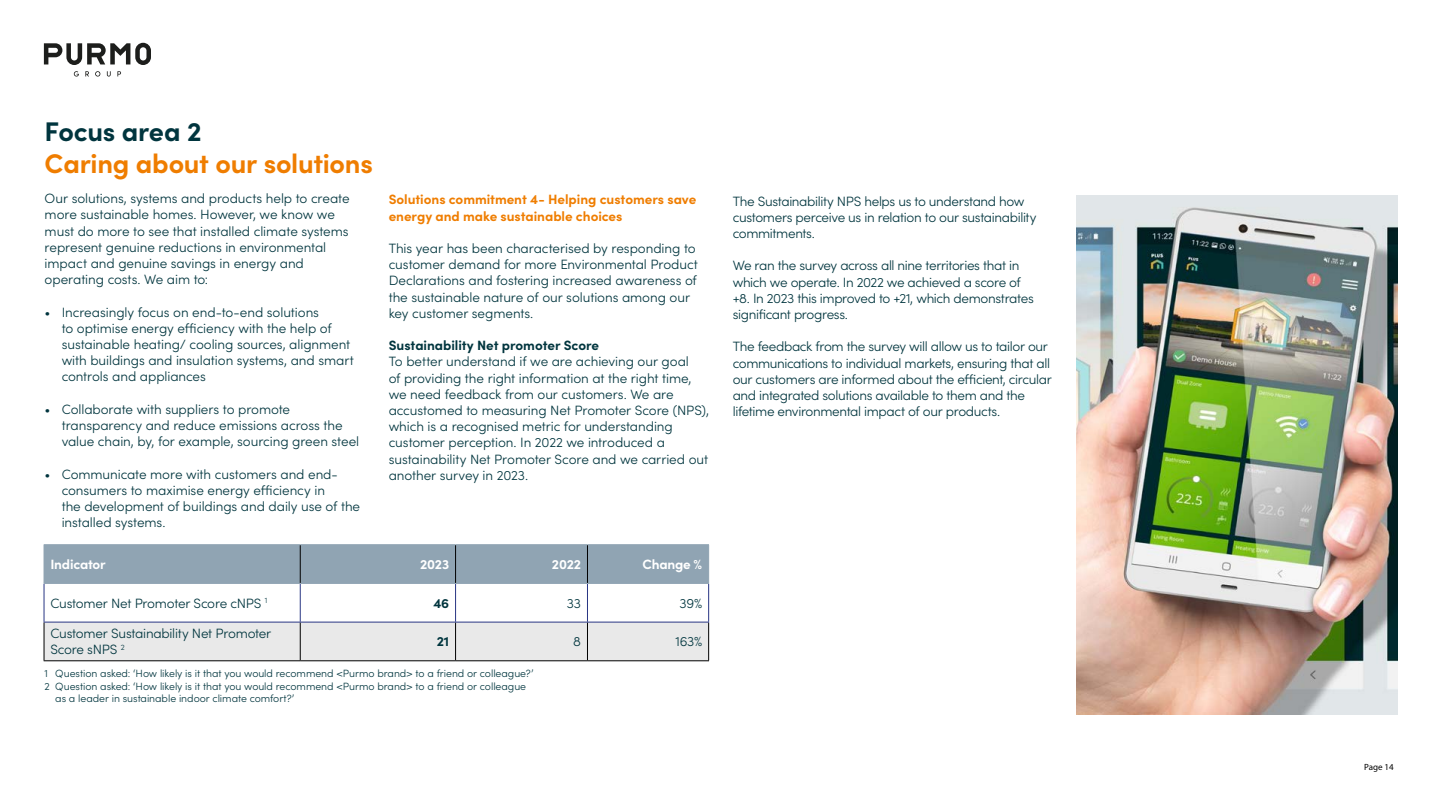
<style>
.page{position:relative;width:1442px;height:808px;background:#fff}
.page>*{position:absolute;margin:0;border:0;box-sizing:border-box;transform-origin:0 0}
.t1{font:700 27px "Sofia Pro";letter-spacing:-.01em;color:#ef7d00}
.t2{font:700 27px "Sofia Pro";letter-spacing:-.01em;color:#00353e}
.t3{font:300 13.5px/16.2px "Sofia Pro";letter-spacing:-.01em;color:#00353e}
.t4{font:300 13.5px/16.2px "Sofia Pro";letter-spacing:-.03em;color:#00353e}
.t5{font:700 13.5px/16.2px "Sofia Pro";letter-spacing:-.005em;color:#ef7d00}
.t6{font:700 13.5px "Sofia Pro";letter-spacing:-.005em;color:#00353e}
.t7{font:700 13.5px "Sofia Pro";letter-spacing:-.015em;color:#fff}
.t8{font:300 10.5px "Sofia Pro";letter-spacing:-.005em;color:#00353e}
.t9{font:9px "Myriad Pro";color:#000}
</style>
<div class="page">
<svg style="left:44px;top:43px;width:107px;height:22px"></svg>
<svg style="left:85px;top:71px;width:4px;height:5px"></svg>
<svg style="left:95px;top:71px;width:5px;height:6px"></svg>
<svg style="left:117px;top:71px;width:4px;height:5px"></svg>
<svg style="left:74px;top:71px;width:5px;height:6px"></svg>
<svg style="left:107px;top:71px;width:4px;height:6px"></svg>
<div style="left:45px;top:545px;width:663px;height:38px;background:#90a4b3"></div>
<div style="left:45px;top:623px;width:663px;height:37px;background:#e9e9e9"></div>
<hr style="left:44px;top:622px;width:1px;height:38px;background:#000">
<hr style="left:300px;top:622px;width:1px;height:38px;background:#000">
<hr style="left:455px;top:622px;width:1px;height:38px;background:#000">
<hr style="left:587px;top:622px;width:1px;height:38px;background:#000">
<hr style="left:708px;top:622px;width:1px;height:38px;background:#000">
<hr style="left:44px;top:660px;width:256px;height:1px;background:#000">
<hr style="left:300px;top:660px;width:155px;height:1px;background:#000">
<hr style="left:455px;top:660px;width:132px;height:1px;background:#000">
<hr style="left:587px;top:660px;width:122px;height:1px;background:#000">
<hr style="left:44px;top:584px;width:1px;height:38px;background:#283583">
<hr style="left:300px;top:584px;width:1px;height:38px;background:#283583">
<hr style="left:455px;top:584px;width:1px;height:38px;background:#283583">
<hr style="left:587px;top:584px;width:1px;height:38px;background:#283583">
<hr style="left:708px;top:584px;width:1px;height:38px;background:#283583">
<hr style="left:44px;top:622px;width:256px;height:1px;background:#283583">
<hr style="left:300px;top:622px;width:155px;height:1px;background:#283583">
<hr style="left:455px;top:622px;width:132px;height:1px;background:#283583">
<hr style="left:587px;top:622px;width:122px;height:1px;background:#283583">
<hr style="left:300px;top:545px;width:1px;height:38px;background:#000">
<hr style="left:455px;top:545px;width:1px;height:38px;background:#000">
<hr style="left:587px;top:545px;width:1px;height:38px;background:#000">
<hr style="left:44px;top:544px;width:256px;height:1px;background:#90a4b3">
<hr style="left:44px;top:545px;width:1px;height:38px;background:#90a4b3">
<hr style="left:300px;top:544px;width:155px;height:1px;background:#90a4b3">
<hr style="left:455px;top:544px;width:132px;height:1px;background:#90a4b3">
<hr style="left:587px;top:544px;width:122px;height:1px;background:#90a4b3">
<hr style="left:708px;top:545px;width:1px;height:38px;background:#90a4b3">
<hr style="left:44px;top:583px;width:256px;height:1px;background:#90a4b3">
<hr style="left:300px;top:583px;width:155px;height:1px;background:#90a4b3">
<hr style="left:455px;top:583px;width:132px;height:1px;background:#90a4b3">
<hr style="left:587px;top:583px;width:122px;height:1px;background:#90a4b3">
<img style="left:1076px;top:196px;width:321px;height:518px">
<h1 class="t2" style="left:45px;top:110px;width:158px">Focus area 2</h1>
<h1 class="t1" style="left:45px;top:143px;width:330px">Caring about our solutions</h1>
<p class="t3" style="left:45px;top:190px;width:306px">Our solutions, systems and products help to create more sustainable homes. However, we know we must do more to see that installed climate systems represent genuine reductions in environmental impact and genuine savings in energy and operating costs. We aim to:</p>
<p class="t3" style="left:62px;top:303px;width:294px;text-indent:-17px">• Increasingly focus on end-to-end solutions<br>to optimise energy efficiency with the help of sustainable heating/ cooling sources, alignment with buildings and insulation systems, and smart controls and appliances</p>
<p class="t3" style="left:62px;top:400px;width:299px;text-indent:-17px">• Collaborate with suppliers to promote transparency and reduce emissions across the value chain, by, for example, sourcing green steel</p>
<p class="t3" style="left:62px;top:465px;width:300px;text-indent:-17px">• Communicate more with customers and end&shy;consumers to maximise energy efficiency in<br>the development of buildings and daily use of the installed systems.</p>
<p class="t5" style="left:389px;top:190px;width:309px">Solutions commitment 4- Helping customers save energy and make sustainable choices</p>
<p class="t3" style="left:389px;top:239px;width:311px">This year has been characterised by responding to customer demand for more Environmental Product Declarations and fostering increased awareness of the sustainable nature of our solutions among our key customer segments.</p>
<p class="t6" style="left:389px;top:335px;width:212px">Sustainability Net promoter Score</p>
<p class="t3" style="left:389px;top:353px;width:322px">To better understand if we are achieving our goal<br>of providing the right information at the right time, we need feedback from our customers. We are accustomed to measuring Net Promoter Score (NPS), which is a recognised metric for understanding customer perception. In 2022 we introduced a sustainability Net Promoter Score and we carried out another survey in 2023.</p>
<p class="t7" style="left:50px;top:554px;width:57px">Indicator</p>
<p class="t7" style="left:420px;top:554px;width:31px">2023</p>
<p class="t7" style="left:552px;top:554px;width:31px">2022</p>
<p class="t7" style="left:642px;top:554px;width:61px">Change %</p>
<p class="t3" style="left:50px;top:594px;width:218px">Customer Net Promoter Score cNPS <sup>1</sup></p>
<p class="t6" style="left:433px;top:592px;width:17px">46</p>
<p class="t3" style="left:567px;top:594px;width:16px">33</p>
<p class="t3" style="left:679px;top:594px;width:24px">39%</p>
<p class="t3" style="left:50px;top:625px;width:222px">Customer Sustainability Net Promoter<br>Score sNPS <sup>2</sup></p>
<p class="t6" style="left:437px;top:631px;width:14px">21</p>
<p class="t3" style="left:573px;top:633px;width:9px">8</p>
<p class="t3" style="left:675px;top:633px;width:28px">163%</p>
<p class="t8" style="left:45px;top:666px;width:490px">1 Question asked: ‘How likely is it that you would recommend &lt;Purmo brand&gt; to a friend or colleague?’</p>
<p class="t8" style="left:45px;top:678px;width:483px">2 Question asked: ‘How likely is it that you would recommend &lt;Purmo brand&gt; to a friend or colleague</p>
<p class="t8" style="left:55px;top:691px;width:241px">as a leader in sustainable indoor climate comfort?’</p>
<p class="t3" style="left:732px;top:192px;width:305px">The Sustainability NPS helps us to understand how customers perceive us in relation to our sustainability commitments.</p>
<p class="t4" style="left:732px;top:257px;width:303px">We ran the survey across all nine territories that in which we operate. In 2022 we achieved a score of +8. In 2023 this improved to +21, which demonstrates significant progress.</p>
<p class="t4" style="left:732px;top:338px;width:320px">The feedback from the survey will allow us to tailor our communications to individual markets, ensuring that all our customers are informed about the efficient, circular and integrated solutions available to them and the lifetime environmental impact of our products.</p>
<p class="t9" style="left:1364px;top:761px;width:31px">Page 14</p>
</div>
